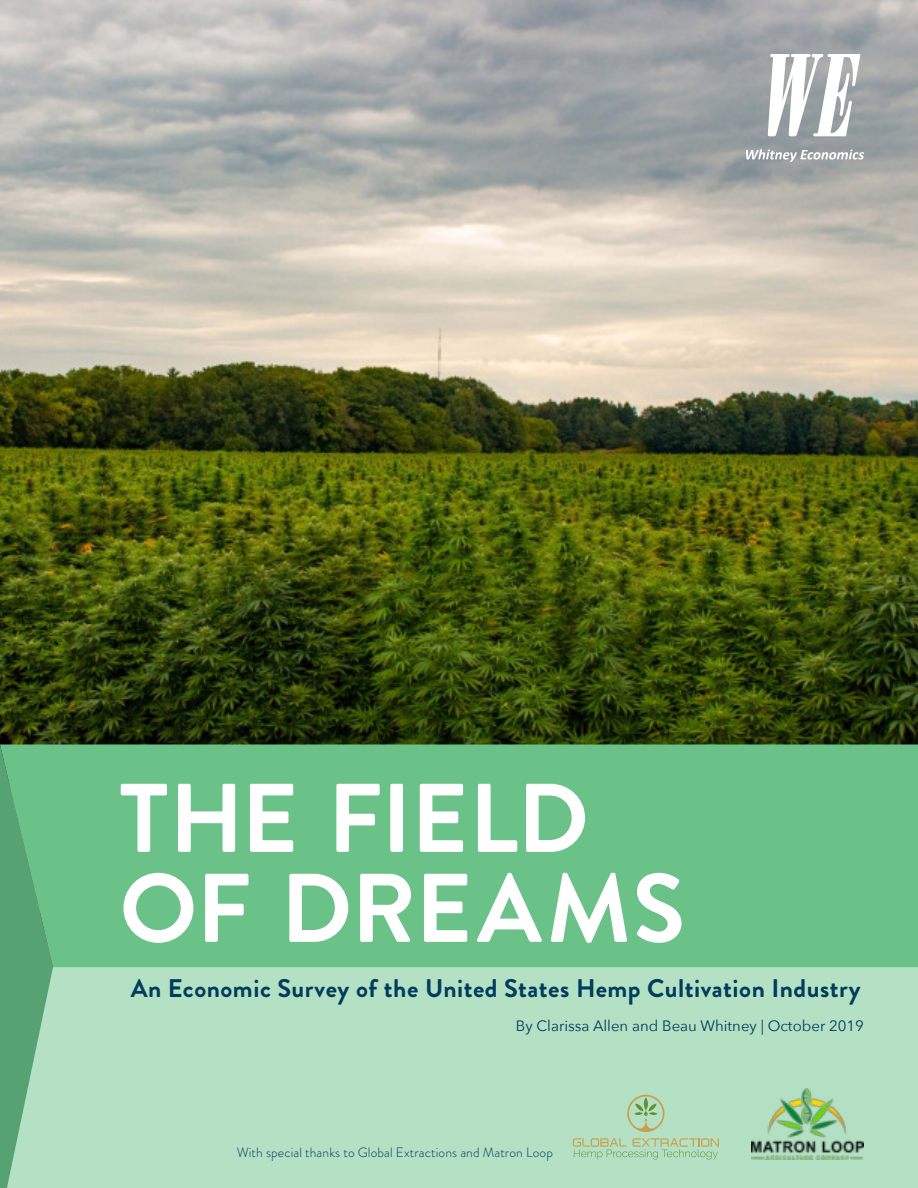
<style>
.page{position:relative;width:918px;height:1188px;background:#fff}
.page>*{position:absolute;margin:0;border:0;box-sizing:border-box;transform-origin:0 0}
.t1{font:700 97.35px/90px "Brandon Grotesque";letter-spacing:-.01em;color:#fff}
.t2{font:700 25.5px "Brandon Grotesque";letter-spacing:.02em;color:#003d5c}
.t3{font:15px "Avenir Next";color:#003d5c}
.t4{font:300 13.5px "Brandon Grotesque";letter-spacing:.01em;color:#003d5c}
</style>
<div class="page">
<img style="left:0;top:0;width:918px;height:745px">
<div style="left:0;top:967px;width:918px;height:221px;background:#b4e0c4"></div>
<img style="left:751px;top:1089px;width:112px;height:71px">
<svg style="left:0;top:967px;width:53px;height:221px"></svg>
<div style="left:0;top:745px;width:918px;height:222px;background:#6ac289"></div>
<svg style="left:768px;top:54px;width:92px;height:82px"></svg>
<svg style="left:746px;top:149px;width:118px;height:13px"></svg>
<svg style="left:627px;top:1095px;width:38px;height:37px"></svg>
<svg style="left:573px;top:1138px;width:146px;height:22px"></svg>
<h1 class="t1" style="left:119px;top:785px;width:567px">THE FIELD<br>OF DREAMS</h1>
<p class="t2" style="left:131px;top:978px;width:731px">An Economic Survey of the United States Hemp Cultivation Industry</p>
<p class="t3" style="left:516px;top:1020px;width:350px">By Clarissa Allen and Beau Whitney | October 2019</p>
<p class="t4" style="left:237px;top:1147px;width:318px">With special thanks to Global Extractions and Matron Loop</p>
</div>
